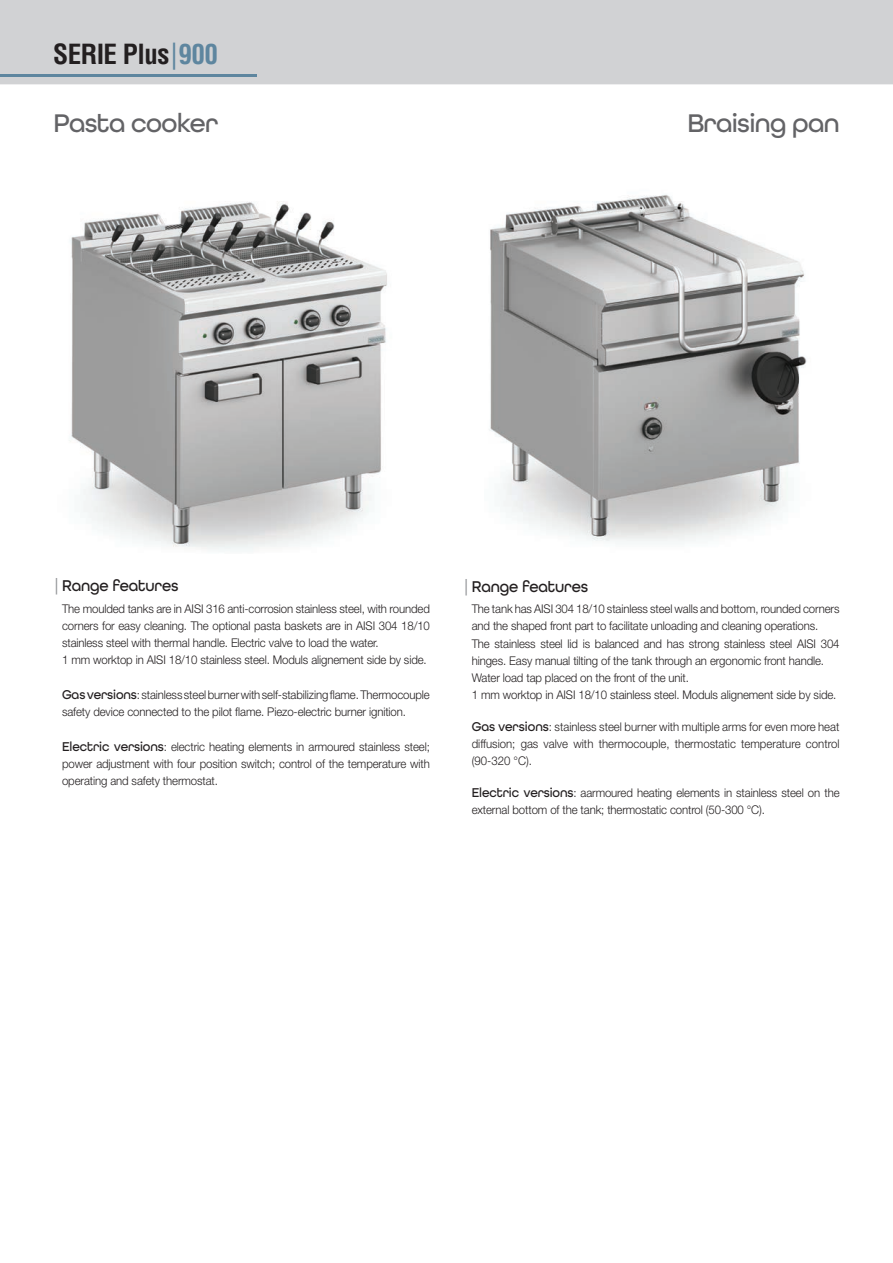
<style>
.page{position:relative;width:893px;height:1263px;background:#fff}
.page>*{position:absolute;margin:0;border:0;box-sizing:border-box;transform-origin:0 0}
.t1{font:700 condensed 27.15px "Helvetica LT Std";letter-spacing:-.02em;color:#231f20}
.t2{font:500 27px "All Round Gothic";letter-spacing:-.025em;color:#636366}
.t3{font:500 16.5px "All Round Gothic";letter-spacing:-.01em;color:#231f20;scale:.95 1}
.body_caratteristiche{font:300 12px/17.2px "Helvetica Neue LT Std";letter-spacing:-.01em;color:#231f20;scale:.95 1}
.s1{font-family:"All Round Gothic";font-weight:500;font-stretch:normal;color:#5e869f}
.s2{color:#5e869f}
.s3{color:#939598}
.s4{font-family:"All Round Gothic";font-weight:500;font-size:13.5px}
</style>
<div class="page">
<div style="left:0;top:0;width:893px;height:85px;background:#d1d2d4"></div>
<hr style="left:0;top:75px;width:256px;height:2px;background:#5e869f">
<img style="left:489px;top:194px;width:318px;height:348px">
<img style="left:70px;top:201px;width:317px;height:350px">
<h1 class="t1" style="left:53px;top:37px;width:166px">SERIE Plus<span class="s1">|</span><span class="s2">900</span></h1>
<p class="t2" style="left:54px;top:107px;width:166px">Pasta cooker</p>
<p class="t2" style="left:687px;top:107px;width:154px">Braising pan</p>
<p class="t3" style="left:54px;top:576px;width:133px"><span class="s3">|</span>Range features</p>
<p class="body_caratteristiche" style="left:62px;top:599px;width:389px;text-align:justify">The moulded tanks are in AISI 316 anti-corrosion stainless steel, with rounded corners for easy cleaning. The optional pasta baskets are in AISI 304 18/10 stainless steel with thermal handle. Electric valve to load the water.</p>
<p class="body_caratteristiche" style="left:62px;top:651px;width:385px">1 mm worktop in AISI 18/10 stainless steel. Moduls alignement side by side.</p>
<p class="body_caratteristiche" style="left:62px;top:686px;width:389px"><span class="s4">Gas versions</span>: stainless steel burner with self-stabilizing flame. Thermocouple safety device connected to the pilot flame. Piezo-electric burner ignition.</p>
<p class="body_caratteristiche" style="left:62px;top:737px;width:389px;text-align:justify"><span class="s4">Electric versions</span>: electric heating elements in armoured stainless steel; power adjustment with four position switch; control of the temperature with operating and safety thermostat.</p>
<p class="t3" style="left:463px;top:576px;width:133px"><span class="s3">|</span>Range features</p>
<p class="body_caratteristiche" style="left:472px;top:600px;width:389px">The tank has AISI 304 18/10 stainless steel walls and bottom, rounded corners and the shaped front part to facilitate unloading and cleaning operations.</p>
<p class="body_caratteristiche" style="left:472px;top:634px;width:389px">The stainless steel lid is balanced and has strong stainless steel AISI 304 hinges. Easy manual tilting of the tank through an ergonomic front handle.</p>
<p class="body_caratteristiche" style="left:472px;top:669px;width:230px">Water load tap placed on the front of the unit.</p>
<p class="body_caratteristiche" style="left:472px;top:686px;width:385px">1 mm worktop in AISI 18/10 stainless steel. Moduls alignement side by side.</p>
<p class="body_caratteristiche" style="left:472px;top:718px;width:389px;text-align:justify"><span class="s4">Gas versions</span>: stainless steel burner with multiple arms for even more heat diffusion; gas valve with thermocouple, thermostatic temperature control (90-320 °C).</p>
<p class="body_caratteristiche" style="left:472px;top:784px;width:389px"><span class="s4">Electric versions</span>: aarmoured heating elements in stainless steel on the external bottom of the tank; thermostatic control (50-300 °C).</p>
</div>
